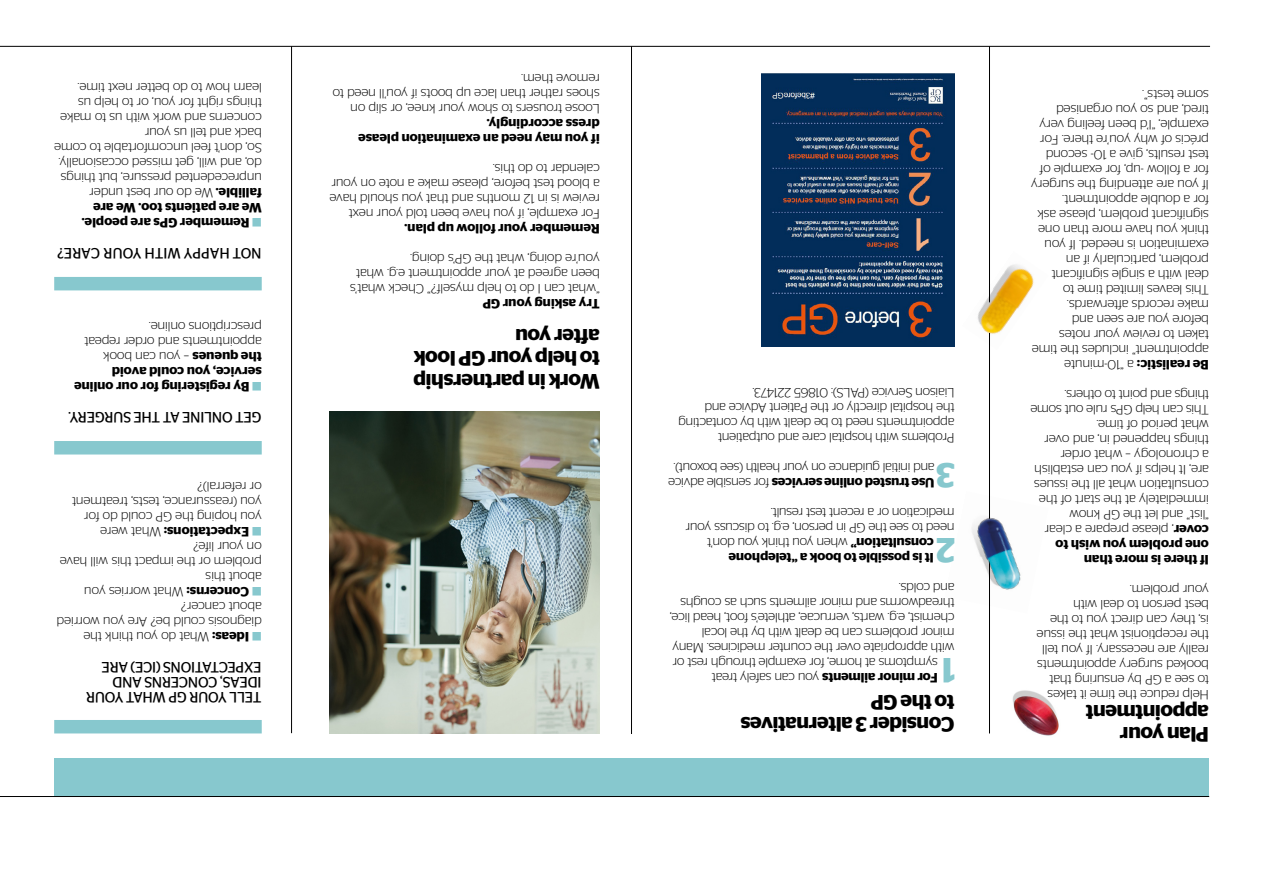
<style>
.page{position:relative;width:1263px;height:893px;background:#fff}
.page>*{position:absolute;margin:0;border:0;box-sizing:border-box;transform-origin:0 0}
.t1{font:600 34.95px "Stag Sans";color:#87c8ce}
.t2{font:600 21px/22.5px "Stag Sans";letter-spacing:-.02em;color:#000}
.t3{font:15px/15px "Stag Sans";letter-spacing:-.015em;color:#000}
.t4{font:15px "Stag Sans";letter-spacing:.005em;color:#000}
.t5{font:300 13.5px/15px "Stag Sans";color:#000}
.t6{font:600 13.5px/15px "Stag Sans";color:#000}
.s1{font-family:"Proxima Nova";font-weight:400;font-size:14.85px;color:#87c8ce}
.s2{font-weight:600}
</style>
<div class="page">
<div style="left:54px;top:758px;width:1155px;height:39px;background:#87c8ce"></div>
<hr style="left:0;top:796px;width:1209px;height:1px;background:#000">
<hr style="left:631px;top:46px;width:1px;height:688px;background:#000">
<hr style="left:989px;top:46px;width:1px;height:687px;background:#000">
<img style="left:978px;top:264px;width:56px;height:58px">
<img style="left:979px;top:269px;width:52px;height:65px">
<div style="left:54px;top:720px;width:208px;height:13px;background:#87c8ce"></div>
<img style="left:329px;top:411px;width:271px;height:322px">
<div style="left:54px;top:441px;width:208px;height:13px;background:#87c8ce"></div>
<hr style="left:0;top:46px;width:1210px;height:1px;background:#000">
<img style="left:761px;top:73px;width:193px;height:274px">
<hr style="left:291px;top:46px;width:1px;height:687px;background:#000">
<div style="left:54px;top:277px;width:208px;height:13px;background:#87c8ce"></div>
<img style="left:989px;top:690px;width:70px;height:46px">
<img style="left:972px;top:517px;width:49px;height:73px">
<p class="t5" style="left:262px;top:230px;width:209px;rotate:-180deg"><span class="s1">■</span> <span class="s2">Remember GPs are people.<br>We are patients too. We are fallible.</span> We do our best under unprecedented pressure, but things do, and will, get missed occasionally.<br>So, don’t feel uncomfortable to come back and tell us your<br>concerns and work with us to make things right for you, or to help us learn how to do better next time.</p>
<p class="t4" style="left:262px;top:261px;width:206px;rotate:-180deg">NOT HAPPY WITH YOUR CARE?</p>
<p class="t5" style="left:262px;top:394px;width:189px;rotate:-180deg"><span class="s1">■</span> <span class="s2">By registering for our online service, you could avoid<br>the queues</span> – you can book appointments and order repeat prescriptions online.</p>
<p class="t3" style="left:262px;top:425px;width:195px;rotate:-180deg">GET ONLINE AT THE SURGERY.</p>
<p class="t5" style="left:262px;top:539px;width:191px;rotate:-180deg"><span class="s1">■</span> <span class="s2">Expectations:</span> What were<br>you hoping the GP could do for you (reassurance, tests, treatment or referral)?</p>
<p class="t5" style="left:262px;top:599px;width:203px;rotate:-180deg"><span class="s1">■</span> <span class="s2">Concerns:</span> What worries you about this<br>problem or the impact this will have on your life?</p>
<p class="t5" style="left:262px;top:644px;width:206px;rotate:-180deg"><span class="s1">■</span> <span class="s2">Ideas:</span> What do you think the diagnosis could be? Are you worried about cancer?</p>
<p class="t3" style="left:262px;top:689px;width:162px;rotate:-180deg">IDEAS, CONCERNS AND<br>EXPECTATIONS (ICE) ARE</p>
<p class="t5" style="left:600px;top:116px;width:268px;rotate:-180deg">Loose trousers to show your knee, or slip on shoes rather than lace up boots if you’ll need to remove them.</p>
<p class="t6" style="left:600px;top:146px;width:243px;rotate:-180deg">if you may need an examination please dress accordingly.</p>
<p class="t5" style="left:600px;top:221px;width:272px;rotate:-180deg">For example, if you have been told your next review is in 12 months and that you should have a blood test before, please make a note on your calendar to do this.</p>
<p class="t6" style="left:600px;top:236px;width:197px;rotate:-180deg">Remember your follow up plan.</p>
<p class="t5" style="left:600px;top:296px;width:251px;rotate:-180deg">“what can I do to help myself?” Check what’s been agreed at your appointment e.g. what you’re doing, what the GP’s doing.</p>
<p class="t6" style="left:600px;top:311px;width:119px;rotate:-180deg">Try asking your GP</p>
<h2 class="t2" style="left:600px;top:392px;width:188px;text-align:justify;rotate:-180deg">Work in partnership to help your GP look after you</h2>
<p class="t5" style="left:954px;top:446px;width:277px;rotate:-180deg">Problems with hospital care and outpatient appointments need to be dealt with by contacting the hospital directly or the Patient Advice and Liaison Service (PALS): 01865 221473.</p>
<p class="t5" style="left:934px;top:491px;width:268px;rotate:-180deg"><span class="s2">Use trusted online services</span> for sensible advice and initial guidance on your health (see boxout).</p>
<h1 class="t1" style="left:955px;top:496px;width:20px;rotate:-180deg">3</h1>
<p class="t5" style="left:954px;top:521px;width:185px;rotate:-180deg">medication or a recent test result.</p>
<p class="t5" style="left:954px;top:536px;width:270px;rotate:-180deg">need to see the GP in person, e.g. to discuss your</p>
<p class="t5" style="left:934px;top:551px;width:228px;rotate:-180deg"><span class="s2">consultation”</span> when you think you don’t</p>
<h1 class="t1" style="left:955px;top:571px;width:21px;rotate:-180deg">2</h1>
<p class="t6" style="left:934px;top:565px;width:206px;rotate:-180deg">It is possible to book a “telephone</p>
<p class="t5" style="left:954px;top:596px;width:57px;rotate:-180deg">and colds.</p>
<p class="t5" style="left:954px;top:611px;width:276px;rotate:-180deg">threadworms and minor ailments such as coughs</p>
<p class="t5" style="left:954px;top:626px;width:286px;rotate:-180deg">chemist, e.g. warts, verrucae, athlete’s foot, head lice,</p>
<p class="t5" style="left:954px;top:641px;width:254px;rotate:-180deg">minor problems can be dealt with by the local</p>
<p class="t5" style="left:954px;top:656px;width:283px;rotate:-180deg">with appropriate over the counter medicines. Many</p>
<p class="t5" style="left:938px;top:671px;width:267px;rotate:-180deg">symptoms at home, for example through rest or</p>
<h1 class="t1" style="left:955px;top:691px;width:15px;rotate:-180deg">1</h1>
<p class="t5" style="left:938px;top:686px;width:228px;rotate:-180deg"><span class="s2">For minor ailments</span> you can safely treat</p>
<p class="t3" style="left:262px;top:704px;width:177px;rotate:-180deg">TELL YOUR GP WHAT YOUR</p>
<h2 class="t2" style="left:954px;top:713px;width:85px;rotate:-180deg">to the GP</h2>
<h2 class="t2" style="left:954px;top:736px;width:215px;rotate:-180deg">Consider 3 alternatives</h2>
<p class="t5" style="left:1209px;top:372px;width:180px;rotate:-180deg"><span class="s2">Be realistic:</span> a “10-minute appointment” includes the time taken to review your notes before you are seen and<br>make records afterwards.<br>This leaves limited time to<br>deal with a single significant problem, particularly if an examination is needed. If you think you have more than one significant problem, please ask for a double appointment.<br>If you are attending the surgery for a follow -up, for example of test results, give a 10- second précis of why you’re there. For example, “I’d been feeling very tired, and so you organised some tests”.</p>
<p class="t5" style="left:1209px;top:567px;width:180px;rotate:-180deg"><span class="s2">If there is more than<br>one problem you wish to cover</span>, please prepare a clear “list” and let the GP know immediately at the start of the consultation what all the issues are, It helps if you can establish a chronology – what order things happened in, and over what period of time.<br>This can help GPs rule out some things and point to others.</p>
<p class="t5" style="left:1209px;top:702px;width:174px;rotate:-180deg">Help reduce the time it takes to see a GP by ensuring that booked surgery appointments really are necessary. If you tell the receptionist what the issue is, they can direct you to the best person to deal with<br>your problem.</p>
<h2 class="t2" style="left:1209px;top:746px;width:125px;rotate:-180deg">Plan your appointment</h2>
</div>
